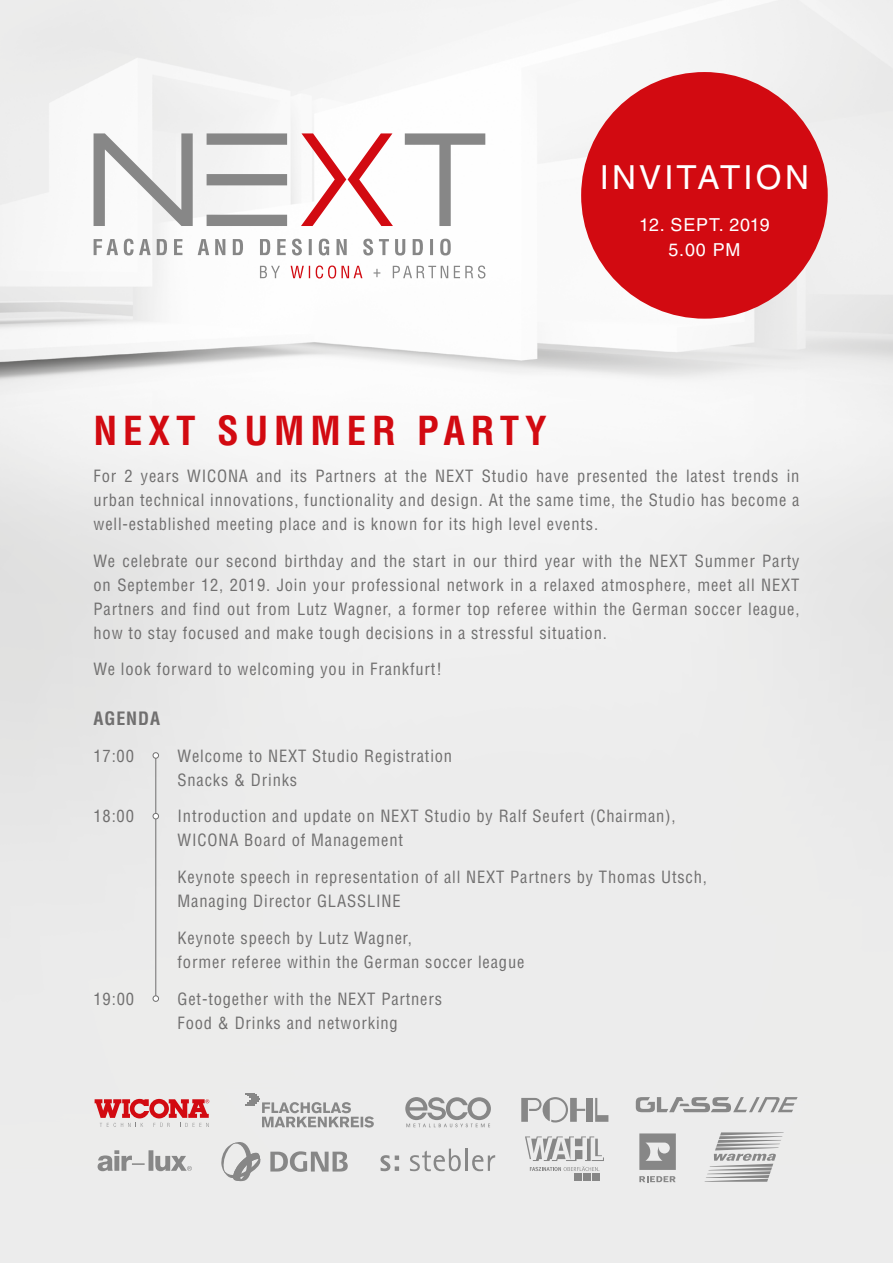
<style>
.page{position:relative;width:893px;height:1263px;background:#fff}
.page>*{position:absolute;margin:0;border:0;box-sizing:border-box;transform-origin:0 0}
.t1{font:700 condensed 39px "Helvetica LT Std";letter-spacing:.15em;color:#d20a11}
.t2{font:33.15px "Helvetica LT Std";letter-spacing:.095em;color:#fff}
.t3{font:700 condensed 18px "Helvetica LT Std";letter-spacing:.05em;color:#706f6f}
.t4{font:17.85px/25.2px "Helvetica LT Std";letter-spacing:.05em;color:#fff;text-align:center}
.t5{font:condensed 16.5px/24px "Helvetica LT Std";letter-spacing:.05em;color:#706f6f}
</style>
<div class="page">
<img style="left:0;top:0;width:893px;height:1263px">
<div style="left:581px;top:72px;width:247px;height:247px;background:#d20a11;border-radius:50%"></div>
<svg style="left:301px;top:133px;width:92px;height:93px"></svg>
<svg style="left:405px;top:133px;width:80px;height:93px"></svg>
<svg style="left:207px;top:133px;width:80px;height:93px"></svg>
<svg style="left:94px;top:133px;width:99px;height:93px"></svg>
<svg style="left:94px;top:239px;width:357px;height:16px"></svg>
<svg style="left:260px;top:265px;width:225px;height:13px"></svg>
<div style="left:586px;top:1098px;width:7px;height:24px;background:#878787"></div>
<svg style="left:595px;top:1098px;width:13px;height:24px"></svg>
<svg style="left:521px;top:1097px;width:64px;height:25px"></svg>
<svg style="left:525px;top:1136px;width:79px;height:35px"></svg>
<div style="left:574px;top:1174px;width:7px;height:7px;background:#878787"></div>
<div style="left:583px;top:1174px;width:7px;height:7px;background:#878787"></div>
<div style="left:592px;top:1174px;width:7px;height:7px;background:#878787"></div>
<svg style="left:405px;top:1097px;width:86px;height:30px"></svg>
<svg style="left:95px;top:1099px;width:114px;height:28px"></svg>
<svg style="left:380px;top:1155px;width:19px;height:16px"></svg>
<svg style="left:410px;top:1148px;width:51px;height:23px"></svg>
<hr style="left:465px;top:1148px;width:2px;height:23px;background:#878787">
<svg style="left:472px;top:1155px;width:23px;height:16px"></svg>
<svg style="left:98px;top:1150px;width:94px;height:21px"></svg>
<svg style="left:704px;top:1132px;width:80px;height:50px"></svg>
<svg style="left:639px;top:1133px;width:37px;height:37px"></svg>
<svg style="left:639px;top:1176px;width:37px;height:6px"></svg>
<svg style="left:218px;top:1093px;width:156px;height:95px"></svg>
<svg style="left:636px;top:1097px;width:162px;height:15px"></svg>
<hr style="left:155px;top:757px;width:1px;height:241px;background:#706f6f">
<div style="left:153px;top:752px;width:6px;height:7px;border:1px solid #706f6f;border-radius:50%"></div>
<svg style="left:153px;top:813px;width:6px;height:6px"></svg>
<div style="left:153px;top:995px;width:6px;height:7px;border:1px solid #706f6f;border-radius:50%"></div>
<h2 class="t2" style="left:600px;top:158px;width:211px">INVITATION</h2>
<p class="t4" style="left:639px;top:212px;width:132px">12. SEPT. 2019<br>5.00 PM</p>
<h1 class="t1" style="left:94px;top:406px;width:455px">NEXT SUMMER PARTY</h1>
<p class="t5" style="left:94px;top:464px;width:707px;text-align:justify">For 2 years WICONA and its Partners at the NEXT Studio have presented the latest trends in urban technical innovations, functionality and design. At the same time, the Studio has become a well-established meeting place and is known for its high level events.</p>
<p class="t5" style="left:94px;top:548px;width:707px;text-align:justify">We celebrate our second birthday and the start in our third year with the NEXT Summer Party on September 12, 2019. Join your professional network in a relaxed atmosphere, meet all NEXT Partners and find out from Lutz Wagner, a former top referee within the German soccer league, how to stay focused and make tough decisions in a stressful situation.</p>
<p class="t5" style="left:94px;top:657px;width:350px">We look forward to welcoming you in Frankfurt!</p>
<p class="t3" style="left:94px;top:707px;width:68px">AGENDA</p>
<p class="t5" style="left:94px;top:743px;width:42px">17:00</p>
<p class="t5" style="left:178px;top:743px;width:276px">Welcome to NEXT Studio Registration<br>Snacks &amp; Drinks</p>
<p class="t5" style="left:178px;top:804px;width:500px">Introduction and update on NEXT Studio by Ralf Seufert (Chairman),<br>WICONA Board of Management</p>
<p class="t5" style="left:178px;top:865px;width:531px">Keynote speech in representation of all NEXT Partners by Thomas Utsch,<br>Managing Director GLASSLINE</p>
<p class="t5" style="left:178px;top:926px;width:348px">Keynote speech by Lutz Wagner,<br>former referee within the German soccer league</p>
<p class="t5" style="left:178px;top:987px;width:266px">Get-together with the NEXT Partners<br>Food &amp; Drinks and networking</p>
<p class="t5" style="left:94px;top:804px;width:42px">18:00</p>
<p class="t5" style="left:94px;top:987px;width:42px">19:00</p>
</div>
